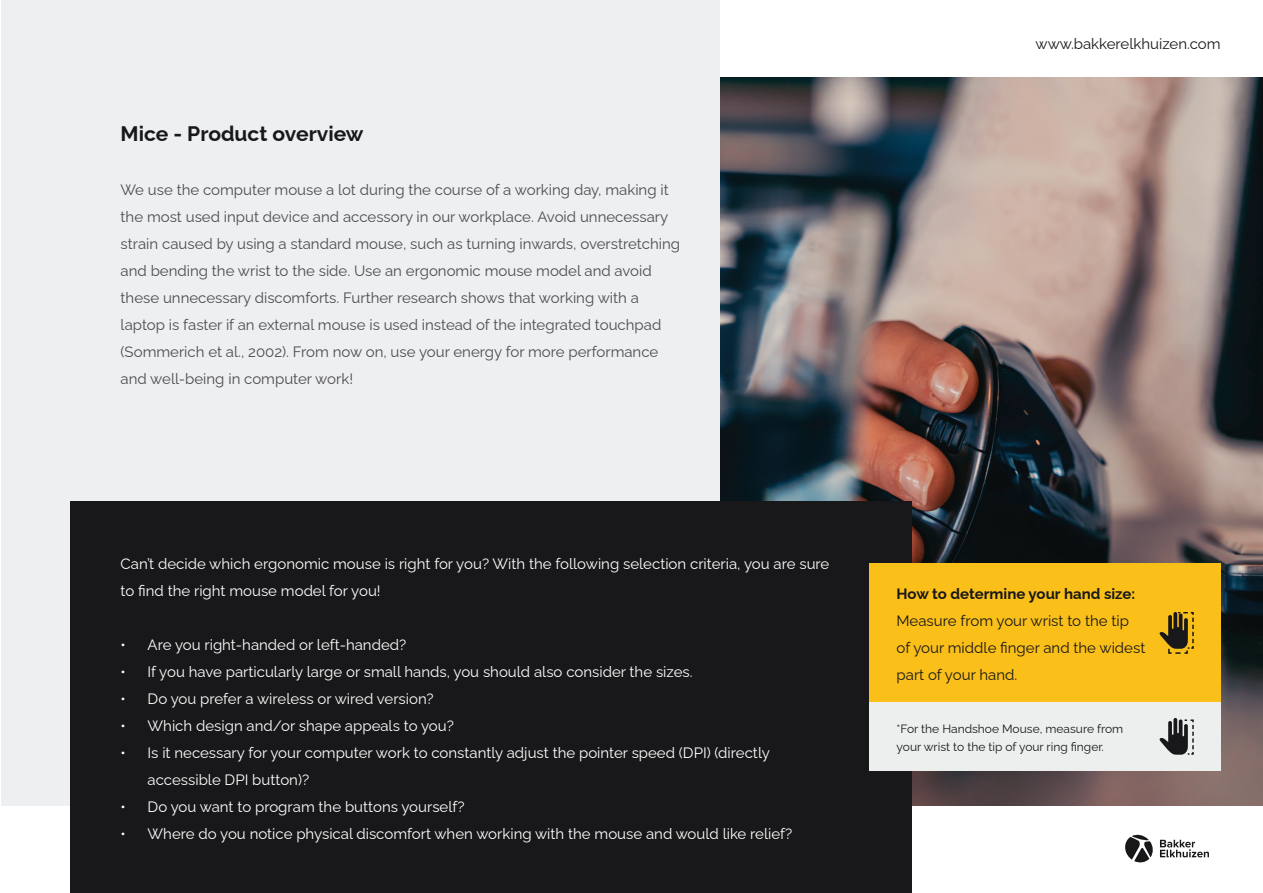
<style>
.page{position:relative;width:1263px;height:893px;background:#fff}
.page>*{position:absolute;margin:0;border:0;box-sizing:border-box;transform-origin:0 0}
.t1{font:700 21px "Raleway";color:#18181a}
.t2{font:15px/27px "Raleway";color:#fff}
.t3{font:15px/27px "Raleway";color:#4d4c4f}
.t4{font:15px/27px "Raleway";color:#18181a}
.t5{font:700 15px "Raleway";color:#18181a}
.t6{font:12px/18px "Raleway";color:#18181a}
</style>
<div class="page">
<img style="left:719px;top:78px;width:544px;height:728px">
<div style="left:1px;top:1px;width:718px;height:805px;background:#edeff0"></div>
<div style="left:70px;top:502px;width:841px;height:391px;background:#18181a"></div>
<svg style="left:1125px;top:834px;width:28px;height:29px"></svg>
<svg style="left:1160px;top:840px;width:49px;height:17px"></svg>
<div style="left:869px;top:563px;width:352px;height:139px;background:#fabf18"></div>
<svg style="left:1159px;top:612px;width:35px;height:42px"></svg>
<div style="left:869px;top:702px;width:352px;height:68px;background:#edefef"></div>
<svg style="left:1159px;top:718px;width:35px;height:37px"></svg>
<h1 class="t1" style="left:121px;top:117px;width:244px">Mice - Product overview</h1>
<p class="t3" style="left:121px;top:175px;width:561px">We use the computer mouse a lot during the course of a working day, making it the most used input device and accessory in our workplace. Avoid unnecessary strain caused by using a standard mouse, such as turning inwards, overstretching and bending the wrist to the side. Use an ergonomic mouse model and avoid these unnecessary discomforts. Further research shows that working with a laptop is faster if an external mouse is used instead of the integrated touchpad (Sommerich et al., 2002). From now on, use your energy for more performance and well-being in computer work!</p>
<p class="t4" style="left:1035px;top:29px;width:187px">www.bakkerelkhuizen.com</p>
<p class="t2" style="left:121px;top:548px;width:710px">Can’t decide which ergonomic mouse is right for you? With the following selection criteria, you are sure to find the right mouse model for you!</p>
<p class="t2" style="left:121px;top:629px;width:287px">• Are you right-handed or left-handed?</p>
<p class="t2" style="left:121px;top:656px;width:573px">• If you have particularly large or small hands, you should also consider the sizes.</p>
<p class="t2" style="left:121px;top:683px;width:315px">• Do you prefer a wireless or wired version?</p>
<p class="t2" style="left:121px;top:710px;width:335px">• Which design and/or shape appeals to you?</p>
<p class="t2" style="left:148px;top:737px;width:624px;text-indent:-27px">• Is it necessary for your computer work to constantly adjust the pointer speed (DPI) (directly accessible DPI button)?</p>
<p class="t2" style="left:121px;top:791px;width:345px">• Do you want to program the buttons yourself?</p>
<p class="t2" style="left:121px;top:818px;width:673px">• Where do you notice physical discomfort when working with the mouse and would like relief?</p>
<p class="t5" style="left:896px;top:582px;width:240px">How to determine your hand size:</p>
<p class="t4" style="left:896px;top:606px;width:250px">Measure from your wrist to the tip of your middle finger and the widest part of your hand.</p>
<p class="t6" style="left:896px;top:718px;width:228px">*For the Handshoe Mouse, measure from your wrist to the tip of your ring finger.</p>
</div>
